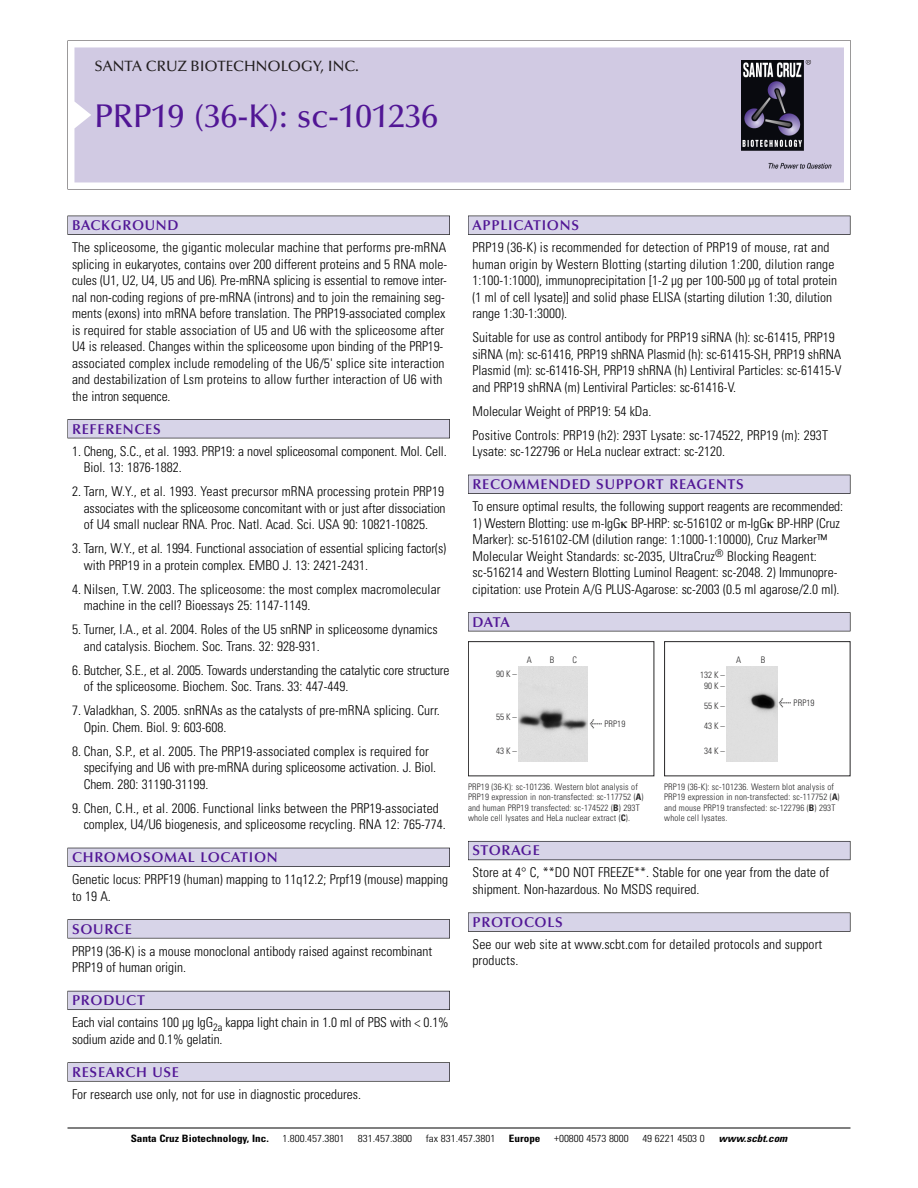
<style>
.page{position:relative;width:918px;height:1188px;background:#fff}
.page>*{position:absolute;margin:0;border:0;box-sizing:border-box;transform-origin:0 0}
.t1{font:500 33px "Optima";color:#511695}
.t2{font:500 15px "Optima";color:#231f20}
.t3{font:600 14.25px "Optima";letter-spacing:.05em;color:#511695}
.t4{font:300 condensed 13.5px/16.5px "Univers";color:#000}
.t5{font:300 condensed 10.2px "Univers";color:#000;scale:1.1 1}
.t6{font:700 condensed 10.2px "Univers";color:#000;scale:1.1 1}
.t7{font:italic 700 condensed 10.2px "Univers";color:#000;scale:1.1 1}
.t8{font:300 condensed 9px/10.5px "Univers";letter-spacing:.015em;color:#272627}
.s1{font-family:"Meta Plus";font-weight:400;font-stretch:normal;font-size:10.5px}
.s2{font-weight:700}
</style>
<div class="page">
<svg style="left:68px;top:40px;width:783px;height:149px"></svg>
<div style="left:74px;top:47px;width:770px;height:135px;background:#d1cae3"></div>
<img style="left:741px;top:60px;width:90px;height:108px">
<div style="left:68px;top:216px;width:382px;height:19px;background:#535256"></div>
<div style="left:68px;top:216px;width:381px;height:18px;background:#d7d4e8"></div>
<div style="left:68px;top:419px;width:382px;height:19px;background:#515155"></div>
<div style="left:68px;top:420px;width:381px;height:18px;background:#d7d4e8"></div>
<div style="left:68px;top:848px;width:382px;height:19px;background:#515057"></div>
<div style="left:68px;top:848px;width:381px;height:18px;background:#d7d4e8"></div>
<div style="left:68px;top:919px;width:382px;height:19px;background:#575659"></div>
<div style="left:68px;top:920px;width:381px;height:18px;background:#d7d4e8"></div>
<div style="left:68px;top:991px;width:382px;height:19px;background:#595860"></div>
<div style="left:68px;top:991px;width:381px;height:18px;background:#d7d4e8"></div>
<svg style="left:68px;top:1062px;width:382px;height:20px"></svg>
<div style="left:68px;top:1063px;width:381px;height:18px;background:#d7d4e8"></div>
<div style="left:468px;top:216px;width:382px;height:19px;background:#535256"></div>
<div style="left:468px;top:216px;width:382px;height:18px;background:#d7d4e8"></div>
<div style="left:468px;top:475px;width:382px;height:19px;background:#525156"></div>
<div style="left:468px;top:475px;width:382px;height:18px;background:#d7d4e8"></div>
<div style="left:468px;top:612px;width:382px;height:19px;background:#545357"></div>
<div style="left:468px;top:613px;width:382px;height:18px;background:#d7d4e8"></div>
<div style="left:468px;top:841px;width:382px;height:19px;background:#5e5d65"></div>
<div style="left:468px;top:842px;width:382px;height:18px;background:#d7d4e8"></div>
<div style="left:468px;top:913px;width:382px;height:19px;background:#58575a"></div>
<div style="left:468px;top:913px;width:382px;height:18px;background:#d7d4e8"></div>
<hr style="left:68px;top:1128px;width:782px;height:1px;background:#000">
<div style="left:468px;top:641px;width:186px;height:135px;border:1px solid #272627"></div>
<img style="left:518px;top:667px;width:70px;height:95px">
<div style="left:664px;top:641px;width:186px;height:135px;border:1px solid #272627"></div>
<img style="left:726px;top:667px;width:51px;height:95px">
<p class="t2" style="left:94px;top:60px;width:266px">SANTA CRUZ BIOTECHNOLOGY, INC.</p>
<p class="t1" style="left:94px;top:102px;width:345px">PRP19 (36-K): sc-101236</p>
<p class="t3" style="left:72px;top:219px;width:108px">BACKGROUND</p>
<p class="t4" style="left:72px;top:240px;width:377px">The spliceosome, the gigantic molecular machine that performs pre-mRNA splicing in eukaryotes, contains over 200 different proteins and 5 RNA mole&shy;cules (U1, U2, U4, U5 and U6). Pre-mRNA splicing is essential to remove inter&shy;nal non-coding regions of pre-mRNA (introns) and to join the remaining seg&shy;ments (exons) into mRNA before translation. The PRP19-associated complex is required for stable association of U5 and U6 with the spliceosome after U4 is released. Changes within the spliceosome upon binding of the PRP19- associated complex include remodeling of the U6/5' splice site interaction and destabilization of Lsm proteins to allow further interaction of U6 with the intron sequence.</p>
<p class="t3" style="left:72px;top:423px;width:90px">REFERENCES</p>
<p class="t4" style="left:84px;top:444px;width:365px;text-indent:-12px">1. Cheng, S.C., et al. 1993. PRP19: a novel spliceosomal component. Mol. Cell.<br>Biol. 13: 1876-1882.</p>
<p class="t4" style="left:84px;top:484px;width:363px;text-align:justify;text-indent:-12px">2. Tarn, W.Y., et al. 1993. Yeast precursor mRNA processing protein PRP19 associates with the spliceosome concomitant with or just after dissociation of U4 small nuclear RNA. Proc. Natl. Acad. Sci. USA 90: 10821-10825.</p>
<p class="t4" style="left:84px;top:541px;width:364px;text-indent:-12px">3. Tarn, W.Y., et al. 1994. Functional association of essential splicing factor(s) with PRP19 in a protein complex. EMBO J. 13: 2421-2431.</p>
<p class="t4" style="left:84px;top:582px;width:358px;text-indent:-12px">4. Nilsen, T.W. 2003. The spliceosome: the most complex macromolecular machine in the cell? Bioessays 25: 1147-1149.</p>
<p class="t4" style="left:84px;top:622px;width:355px;text-indent:-12px">5. Turner, I.A., et al. 2004. Roles of the U5 snRNP in spliceosome dynamics and catalysis. Biochem. Soc. Trans. 32: 928-931.</p>
<p class="t4" style="left:84px;top:663px;width:367px;text-indent:-12px">6. Butcher, S.E., et al. 2005. Towards understanding the catalytic core structure of the spliceosome. Biochem. Soc. Trans. 33: 447-449.</p>
<p class="t4" style="left:84px;top:703px;width:358px;text-indent:-12px">7. Valadkhan, S. 2005. snRNAs as the catalysts of pre-mRNA splicing. Curr.<br>Opin. Chem. Biol. 9: 603-608.</p>
<p class="t4" style="left:84px;top:744px;width:354px;text-indent:-12px">8. Chan, S.P., et al. 2005. The PRP19-associated complex is required for specifying and U6 with pre-mRNA during spliceosome activation. J. Biol.<br>Chem. 280: 31190-31199.</p>
<p class="t4" style="left:84px;top:801px;width:364px;text-indent:-12px">9. Chen, C.H., et al. 2006. Functional links between the PRP19-associated complex, U4/U6 biogenesis, and spliceosome recycling. RNA 12: 765-774.</p>
<p class="t3" style="left:72px;top:851px;width:207px">CHROMOSOMAL LOCATION</p>
<p class="t4" style="left:72px;top:873px;width:377px">Genetic locus: PRPF19 (human) mapping to 11q12.2; Prpf19 (mouse) mapping to 19 A.</p>
<p class="t3" style="left:72px;top:923px;width:61px">SOURCE</p>
<p class="t4" style="left:72px;top:944px;width:362px">PRP19 (36-K) is a mouse monoclonal antibody raised against recombinant<br>PRP19 of human origin.</p>
<p class="t3" style="left:72px;top:994px;width:74px">PRODUCT</p>
<p class="t4" style="left:72px;top:1016px;width:378px">Each vial contains 100 µg IgG<sub>2a</sub> kappa light chain in 1.0 ml of PBS with &lt; 0.1% sodium azide and 0.1% gelatin.</p>
<p class="t3" style="left:72px;top:1066px;width:109px">RESEARCH USE</p>
<p class="t4" style="left:72px;top:1087px;width:291px">For research use only, not for use in diagnostic procedures.</p>
<p class="t3" style="left:473px;top:219px;width:108px">APPLICATIONS</p>
<p class="t4" style="left:473px;top:240px;width:366px">PRP19 (36-K) is recommended for detection of PRP19 of mouse, rat and human origin by Western Blotting (starting dilution 1:200, dilution range 1:100-1:1000), immunoprecipitation [1-2 µg per 100-500 µg of total protein (1 ml of cell lysate)] and solid phase ELISA (starting dilution 1:30, dilution range 1:30-1:3000).</p>
<p class="t4" style="left:473px;top:330px;width:370px">Suitable for use as control antibody for PRP19 siRNA (h): sc-61415, PRP19 siRNA (m): sc-61416, PRP19 shRNA Plasmid (h): sc-61415-SH, PRP19 shRNA Plasmid (m): sc-61416-SH, PRP19 shRNA (h) Lentiviral Particles: sc-61415-V and PRP19 shRNA (m) Lentiviral Particles: sc-61416-V.</p>
<p class="t4" style="left:473px;top:404px;width:180px">Molecular Weight of PRP19: 54 kDa.</p>
<p class="t4" style="left:473px;top:428px;width:357px">Positive Controls: PRP19 (h2): 293T Lysate: sc-174522, PRP19 (m): 293T<br>Lysate: sc-122796 or HeLa nuclear extract: sc-2120.</p>
<p class="t3" style="left:473px;top:478px;width:273px">RECOMMENDED SUPPORT REAGENTS</p>
<p class="t4" style="left:473px;top:499px;width:372px">To ensure optimal results, the following support reagents are recommended:</p>
<p class="t4" style="left:473px;top:516px;width:369px">1) Western Blotting: use m-IgG BP-HRP: sc-516102 or m-IgG BP-HRP (Cruz Marker): sc-516102-CM (dilution range: 1:1000-1:10000), Cruz Marker™ Molecular Weight Standards: sc-2035, UltraCruz<sup>®</sup> Blocking Reagent: sc-516214 and Western Blotting Luminol Reagent: sc-2048. 2) Immunopre&shy;cipitation: use Protein A/G PLUS-Agarose: sc-2003 (0.5 ml agarose/2.0 ml).</p>
<p class="t3" style="left:473px;top:616px;width:39px">DATA</p>
<p class="t8" style="left:527px;top:656px;width:7px">A</p>
<p class="t8" style="left:550px;top:656px;width:6px">B</p>
<p class="t8" style="left:573px;top:656px;width:6px">C</p>
<p class="t8" style="left:736px;top:656px;width:7px">A</p>
<p class="t8" style="left:761px;top:656px;width:6px">B</p>
<p class="t8" style="left:496px;top:669px;width:22px">90K–</p>
<p class="t8" style="left:496px;top:712px;width:22px">55K–</p>
<p class="t8" style="left:496px;top:747px;width:22px">43K–</p>
<p class="t8" style="left:590px;top:720px;width:37px"><span class="s1">&lt;</span> PRP19</p>
<p class="t8" style="left:700px;top:670px;width:26px;line-height:11.2px;text-align:center">132 K –<br>90K–</p>
<p class="t8" style="left:704px;top:701px;width:22px">55K–</p>
<p class="t8" style="left:704px;top:721px;width:22px">43K–</p>
<p class="t8" style="left:704px;top:746px;width:22px">34K–</p>
<p class="t8" style="left:779px;top:699px;width:37px"><span class="s1">&lt;</span> PRP19</p>
<p class="t8" style="left:468px;top:782px;width:177px">PRP19 (36-K): sc-101236. Western blot analysis of PRP19 expression in non-transfected: sc-117752 (<span class="s2">A</span>) and human PRP19 transfected: sc-174522 (<span class="s2">B</span>) 293T whole cell lysates and HeLa nuclear extract (<span class="s2">C</span>).</p>
<p class="t8" style="left:664px;top:782px;width:177px">PRP19 (36-K): sc-101236. Western blot analysis of PRP19 expression in non-transfected: sc-117752 (<span class="s2">A</span>) and mouse PRP19 transfected: sc-122796 (<span class="s2">B</span>) 293T whole cell lysates.</p>
<p class="t3" style="left:473px;top:845px;width:69px">STORAGE</p>
<p class="t4" style="left:473px;top:866px;width:358px">Store at 4° C, **DO NOT FREEZE**. Stable for one year from the date of shipment. Non-hazardous. No MSDS required.</p>
<p class="t3" style="left:473px;top:916px;width:92px">PROTOCOLS</p>
<p class="t4" style="left:473px;top:937px;width:351px">See our web site at www.scbt.com for detailed protocols and support products.</p>
<p class="t6" style="left:131px;top:1135px;width:127px">Santa Cruz Biotechnology, Inc.</p>
<p class="t5" style="left:282px;top:1135px;width:58px">1.800.457.3801</p>
<p class="t5" style="left:358px;top:1135px;width:51px">831.457.3800</p>
<p class="t5" style="left:426px;top:1135px;width:65px">fax 831.457.3801</p>
<p class="t6" style="left:509px;top:1135px;width:30px">Europe</p>
<p class="t5" style="left:554px;top:1135px;width:69px">+00800 4573 8000</p>
<p class="t5" style="left:642px;top:1135px;width:58px">49 6221 4503 0</p>
<p class="t7" style="left:719px;top:1135px;width:66px">www.scbt.com</p>
</div>
